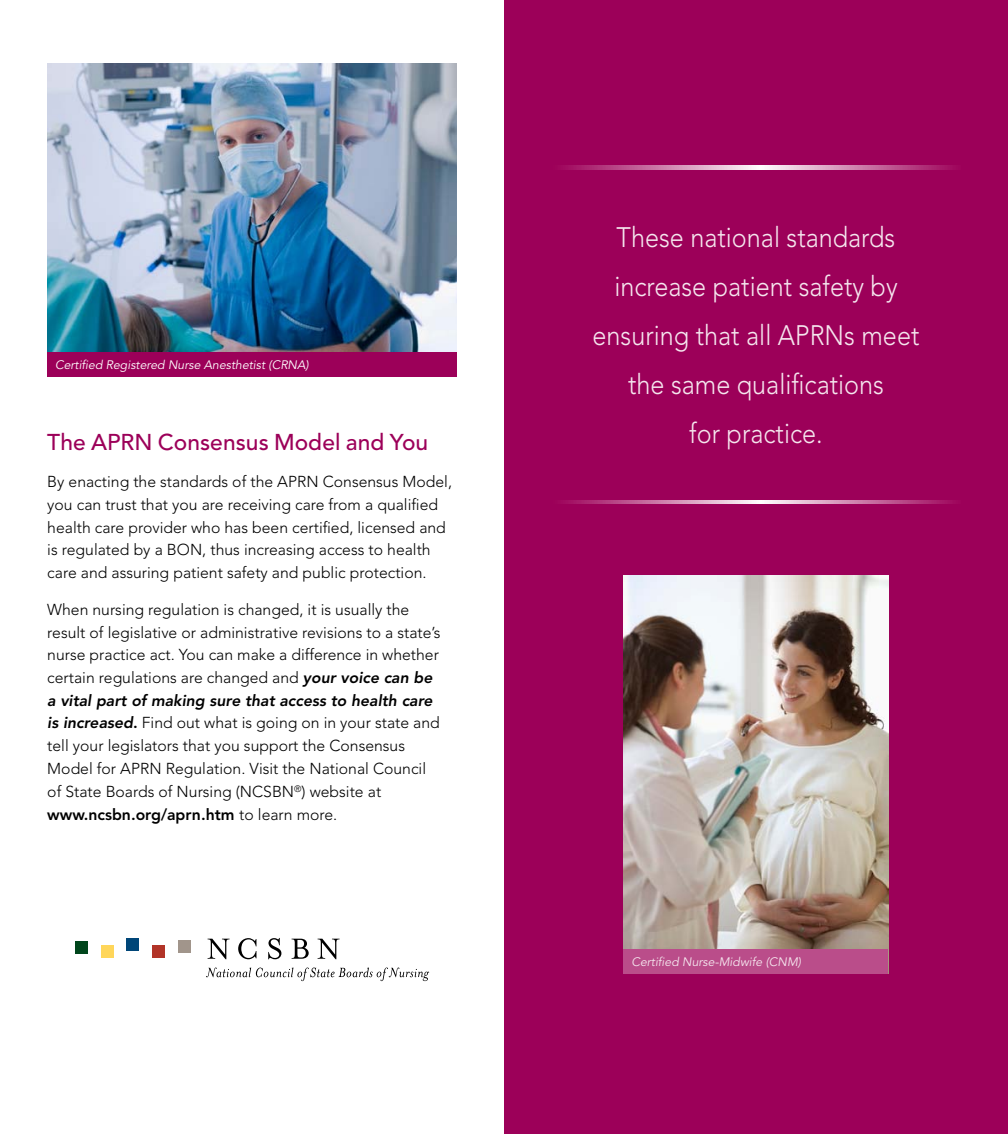
<style>
.page{position:relative;width:1008px;height:1134px;background:#fff}
.page>*{position:absolute;margin:0;border:0;box-sizing:border-box;transform-origin:0 0}
.t1{font:300 28px/49px "Avenir LT Std";color:#f5e6ee;text-align:center;scale:.9 1}
.t2{font:500 22.75px "Avenir LT Std";letter-spacing:.005em;color:#9c0059}
.t3{font:300 15.75px/22.8px "Avenir LT Std";color:#000}
.t4{font:italic 12.25px "Avenir LT Std";color:#fff}
.t5{font:italic 12.25px "Avenir LT Std";color:#f5e6ee}
.s1{font-weight:800;font-style:italic}
.s2{font-weight:800}
</style>
<div class="page">
<div style="left:504px;top:0;width:504px;height:1134px;background:#9c0059"></div>
<svg style="left:563px;top:165px;width:390px;height:4px;background:#ce81ad"></svg>
<svg style="left:563px;top:500px;width:390px;height:4px;background:#ce81ad"></svg>
<img style="left:47px;top:63px;width:410px;height:289px">
<div style="left:47px;top:352px;width:410px;height:24px;background:#9c0059"></div>
<svg style="left:208px;top:939px;width:22px;height:20px"></svg>
<svg style="left:238px;top:938px;width:18px;height:21px"></svg>
<svg style="left:268px;top:938px;width:13px;height:21px"></svg>
<svg style="left:292px;top:939px;width:17px;height:20px"></svg>
<svg style="left:318px;top:939px;width:22px;height:20px"></svg>
<svg style="left:206px;top:967px;width:223px;height:14px"></svg>
<div style="left:178px;top:940px;width:13px;height:13px;background:#a1958b"></div>
<div style="left:152px;top:945px;width:13px;height:13px;background:#b23428"></div>
<div style="left:126px;top:938px;width:13px;height:13px;background:#004678"></div>
<div style="left:101px;top:945px;width:12px;height:13px;background:#ffd65a"></div>
<div style="left:75px;top:941px;width:13px;height:13px;background:#00461c"></div>
<img style="left:624px;top:576px;width:264px;height:374px">
<div style="left:624px;top:950px;width:264px;height:24px;background:#ba4d8a"></div>
<p class="t4" style="left:55px;top:357px;width:255px">Certified Registered Nurse Anesthetist (CRNA)</p>
<h2 class="t2" style="left:47px;top:429px;width:382px">The APRN Consensus Model and You</h2>
<p class="t3" style="left:47px;top:470px;width:406px">By enacting the standards of the APRN Consensus Model, you can trust that you are receiving care from a qualified health care provider who has been certified, licensed and is regulated by a BON, thus increasing access to health care and assuring patient safety and public protection.</p>
<p class="t3" style="left:47px;top:598px;width:395px">When nursing regulation is changed, it is usually the result of legislative or administrative revisions to a state’s nurse practice act. You can make a difference in whether certain regulations are changed and <span class="s1">your voice can be a vital part of making sure that access to health care is increased</span><span class="s2">.</span> Find out what is going on in your state and tell your legislators that you support the Consensus Model for APRN Regulation. Visit the National Council of State Boards of Nursing (NCSBN<sup>®</sup>) website at <span class="s2">www.ncsbn.org/aprn.htm</span> to learn more.</p>
<h1 class="t1" style="left:593px;top:213px;width:365px">These national standards increase patient safety by ensuring that all APRNs meet the same qualifications<br>for practice.</h1>
<p class="t5" style="left:631px;top:955px;width:171px">Certified Nurse-Midwife (CNM)</p>
</div>
